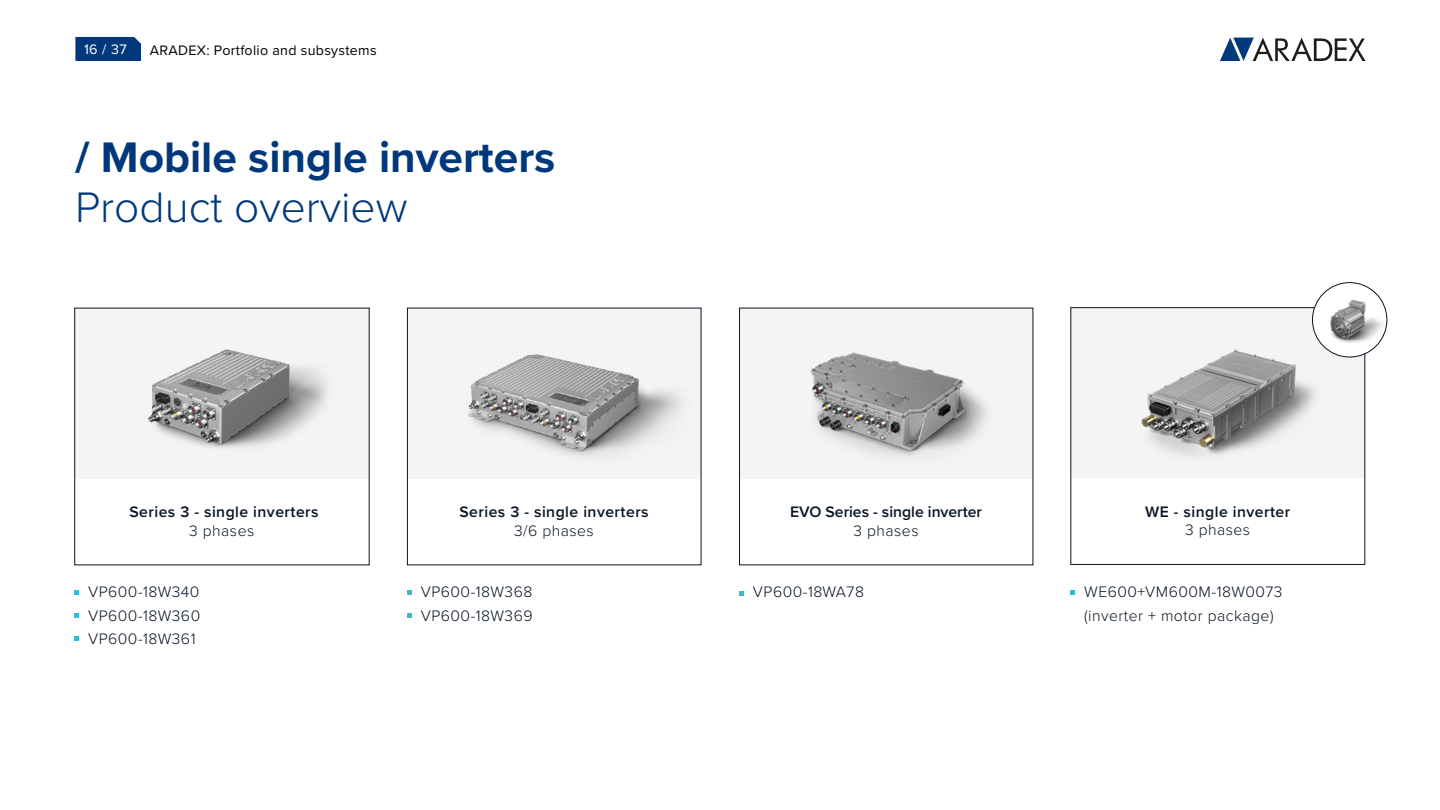
<style>
.page{position:relative;width:1440px;height:810px;background:#fff}
.page>*{position:absolute;margin:0;border:0;box-sizing:border-box;transform-origin:0 0}
.t1{font:700 44.25px "Proxima Nova";color:#00387b}
.t2{font:300 44.25px "Proxima Nova";color:#00387b}
.t3{font:300 15.75px/23.2px "Proxima Nova";letter-spacing:.03em;color:#071423}
.t4{font:600 15.75px "Proxima Nova";letter-spacing:.03em;color:#071423}
.t5{font:600 15.75px "Proxima Nova";color:#071423}
.t6{font:14.25px "Proxima Nova";letter-spacing:.02em;color:#000}
.t7{font:14.25px "Proxima Nova";color:#fff}
</style>
<div class="page">
<div style="left:75px;top:308px;width:294px;height:170px;background:#f5f4f4"></div>
<svg style="left:74px;top:591px;width:5px;height:4px"></svg>
<svg style="left:74px;top:637px;width:5px;height:4px"></svg>
<svg style="left:74px;top:614px;width:5px;height:4px"></svg>
<div style="left:407px;top:308px;width:294px;height:170px;background:#f5f4f4"></div>
<svg style="left:407px;top:591px;width:4px;height:4px"></svg>
<svg style="left:739px;top:591px;width:5px;height:5px"></svg>
<svg style="left:407px;top:614px;width:4px;height:4px"></svg>
<div style="left:739px;top:308px;width:294px;height:170px;background:#f5f4f4"></div>
<div style="left:1071px;top:308px;width:294px;height:170px;background:#f5f4f4"></div>
<div style="left:1071px;top:307px;width:294px;height:258px;border:1px solid #071423"></div>
<svg style="left:1070px;top:591px;width:5px;height:4px"></svg>
<img style="left:468px;top:319px;width:234px;height:159px">
<img style="left:1142px;top:349px;width:173px;height:108px">
<img style="left:148px;top:349px;width:179px;height:99px">
<img style="left:811px;top:352px;width:176px;height:105px">
<div style="left:1312px;top:283px;width:75px;height:74px;background:#fff;border-radius:50%"></div>
<img style="left:1315px;top:299px;width:72px;height:52px">
<svg style="left:1220px;top:38px;width:146px;height:23px"></svg>
<div style="left:75px;top:37px;width:66px;height:24px;background:#00387b"></div>
<p class="t7" style="left:84px;top:39px;width:44px">16 / 37</p>
<p class="t6" style="left:150px;top:39px;width:228px">ARADEX: Portfolio and subsystems</p>
<h1 class="t1" style="left:75px;top:124px;width:482px">/ Mobile single inverters</h1>
<h1 class="t2" style="left:75px;top:174px;width:334px">Product overview</h1>
<p class="t4" style="left:129px;top:500px;width:191px">Series 3 - single inverters</p>
<p class="t3" style="left:189px;top:518px;width:67px">3 phases</p>
<p class="t3" style="left:88px;top:580px;width:114px;text-align:justify">VP600-18W340<br>VP600-18W360<br>VP600-18W361</p>
<p class="t4" style="left:459px;top:500px;width:191px">Series 3 - single inverters</p>
<p class="t3" style="left:514px;top:518px;width:81px">3/6 phases</p>
<p class="t3" style="left:421px;top:580px;width:113px">VP600-18W368<br>VP600-18W369</p>
<p class="t5" style="left:790px;top:500px;width:193px">EVO Series - single inverter</p>
<p class="t3" style="left:854px;top:518px;width:67px">3 phases</p>
<p class="t3" style="left:753px;top:580px;width:113px">VP600-18WA78</p>
<p class="t4" style="left:1145px;top:500px;width:147px">WE - single inverter</p>
<p class="t3" style="left:1185px;top:518px;width:67px">3 phases</p>
<p class="t3" style="left:1084px;top:580px;width:200px">WE600+VM600M-18W0073 (inverter + motor package)</p>
</div>
